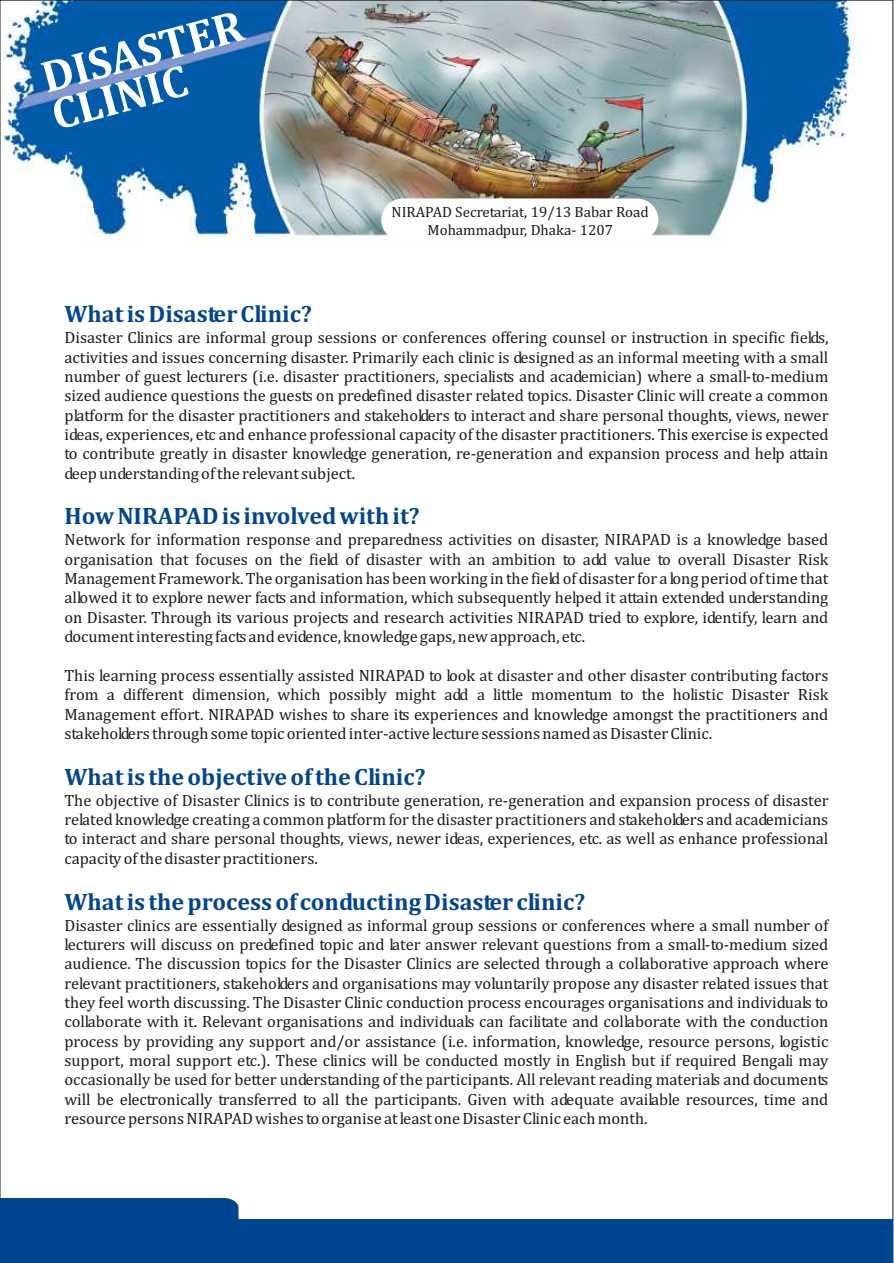
<style>
.page{position:relative;width:894px;height:1263px;background:#fff}
.page>*{position:absolute;margin:0;border:0;box-sizing:border-box;transform-origin:0 0}
.t1{font:700 45.15px/38.5px "Cambria";color:#fff}
.t2{font:700 24px "Cambria";color:#00458f}
.t3{font:16.5px/19.4px "Cambria";color:#1f1a17;text-align:justify}
.t4{font:15px/17.5px "Cambria";color:#1f1a17;text-align:center}
</style>
<div class="page">
<img style="left:2px;top:2px;width:854px;height:240px">
<svg style="left:381px;top:198px;width:277px;height:43px"></svg>
<div style="left:0;top:1220px;width:893px;height:43px;background:#00458f"></div>
<div style="left:0;top:1198px;width:239px;height:22px;background:#00458f"></div>
<svg style="left:76px;top:65px;width:113px;height:58px;background:#1264ae"></svg>
<h1 class="t1" style="left:38px;top:62px;width:208px;rotate:-15deg">DS TR</h1>
<h1 class="t1" style="left:38px;top:62px;width:178px;text-indent:32px;rotate:-15deg">IAS E<br>CII</h1>
<h2 class="t2" style="left:65px;top:304px;width:249px">What is Disaster Clinic?</h2>
<p class="t4" style="left:392px;top:204px;width:259px">NIRAPAD Secretariat, 19/13 Babar Road<br>Mohammadpur, Dhaka- 1207</p>
<p class="t3" style="left:65px;top:329px;width:766px">Disaster Clinics are informal group sessions or conferences offering counsel or instruction in specific fields, activities and issues concerning disaster. Primarily each clinic is designed as an informal meeting with a small number of guest lecturers (i.e. disaster practitioners, specialists and academician) where a small-to-medium sized audience questions the guests on predefined disaster related topics. Disaster Clinic will create a common platform for the disaster practitioners and stakeholders to interact and share personal thoughts, views, newer ideas, experiences, etc and enhance professional capacity of the disaster practitioners. This exercise is expected to contribute greatly in disaster knowledge generation, re-generation and expansion process and help attain deep understanding of the relevant subject.</p>
<h2 class="t2" style="left:65px;top:506px;width:357px">How NIRAPAD is involved with it?</h2>
<p class="t3" style="left:65px;top:531px;width:765px">Network for information response and preparedness activities on disaster, NIRAPAD is a knowledge based organisation that focuses on the field of disaster with an ambition to add value to overall Disaster Risk Management Framework. The organisation has been working in the field of disaster for a long period of time that allowed it to explore newer facts and information, which subsequently helped it attain extended understanding on Disaster. Through its various projects and research activities NIRAPAD tried to explore, identify, learn and document interesting facts and evidence, knowledge gaps, new approach, etc.</p>
<p class="t3" style="left:65px;top:667px;width:766px">This learning process essentially assisted NIRAPAD to look at disaster and other disaster contributing factors from a different dimension, which possibly might add a little momentum to the holistic Disaster Risk Management effort. NIRAPAD wishes to share its experiences and knowledge amongst the practitioners and stakeholders through some topic oriented inter-active lecture sessions named as Disaster Clinic.</p>
<h2 class="t2" style="left:65px;top:766px;width:363px">What is the objective of the Clinic?</h2>
<p class="t3" style="left:64px;top:791px;width:766px">The objective of Disaster Clinics is to contribute generation, re-generation and expansion process of disaster related knowledge creating a common platform for the disaster practitioners and stakeholders and academicians to interact and share personal thoughts, views, newer ideas, experiences, etc. as well as enhance professional capacity of the disaster practitioners.</p>
<h2 class="t2" style="left:65px;top:891px;width:522px">What is the process of conducting Disaster clinic?</h2>
<p class="t3" style="left:64px;top:916px;width:766px">Disaster clinics are essentially designed as informal group sessions or conferences where a small number of lecturers will discuss on predefined topic and later answer relevant questions from a small-to-medium sized audience. The discussion topics for the Disaster Clinics are selected through a collaborative approach where relevant practitioners, stakeholders and organisations may voluntarily propose any disaster related issues that they feel worth discussing. The Disaster Clinic conduction process encourages organisations and individuals to collaborate with it. Relevant organisations and individuals can facilitate and collaborate with the conduction process by providing any support and/or assistance (i.e. information, knowledge, resource persons, logistic support, moral support etc.). These clinics will be conducted mostly in English but if required Bengali may occasionally be used for better understanding of the participants. All relevant reading materials and documents will be electronically transferred to all the participants. Given with adequate available resources, time and resource persons NIRAPAD wishes to organise at least one Disaster Clinic each month.</p>
</div>
